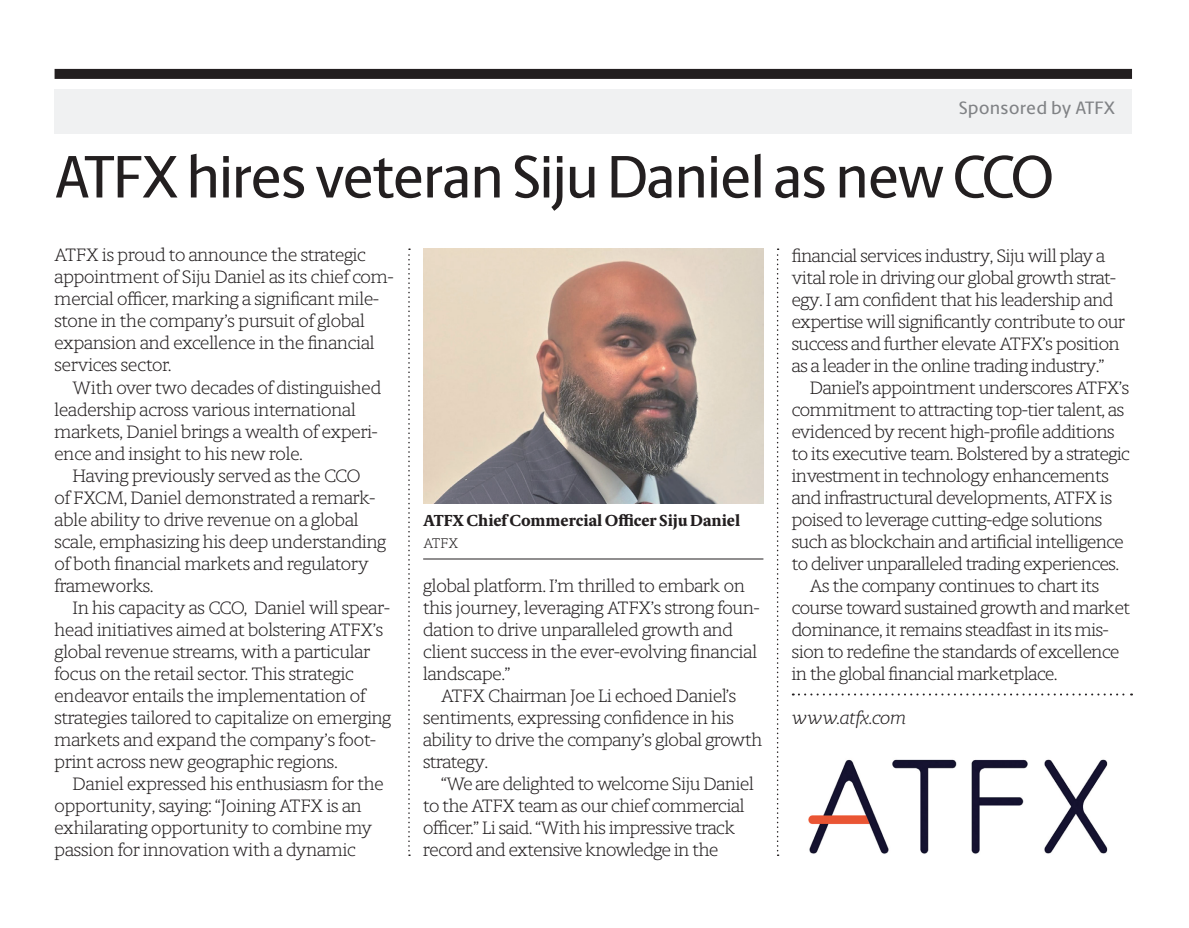
<style>
.page{position:relative;width:1189px;height:928px;background:#fff}
.page>*{position:absolute;margin:0;border:0;box-sizing:border-box;transform-origin:0 0}
.t1{font:500 60px "Berlingske Sans";letter-spacing:-.03em;color:#231f20}
.t2{font:300 18px/22px "Berlingske Slab";letter-spacing:-.015em;color:#231f20}
.t3{font:500 18px "Berlingske Sans";color:#808285}
.t4{font:italic 300 18px "Berlingske Slab";letter-spacing:-.015em;color:#231f20}
.t5{font:800 16px "Berlingske Serif Text";letter-spacing:-.005em;color:#231f20}
.t6{font:300 14px "Berlingske Slab";color:#231f20}
</style>
<div class="page">
<svg style="left:793px;top:693px;width:339px;height:2px"></svg>
<img style="left:423px;top:248px;width:340px;height:255px">
<svg style="left:777px;top:248px;width:1px;height:607px"></svg>
<svg style="left:408px;top:248px;width:2px;height:607px"></svg>
<hr style="left:423px;top:558px;width:340px;height:1px;background:#231f20">
<div style="left:55px;top:69px;width:1077px;height:10px;background:#231f20"></div>
<div style="left:55px;top:90px;width:1077px;height:44px;background:#f0f1f2"></div>
<img style="left:808px;top:759px;width:300px;height:95px">
<p class="t3" style="left:959px;top:93px;width:158px">Sponsored by ATFX</p>
<h1 class="t1" style="left:55px;top:128px;width:1001px">ATFX hires veteran Siju Daniel as new CCO</h1>
<p class="t2" style="left:55px;top:243px;width:340px">ATFX is proud to announce the strategic appointment of Siju Daniel as its chief com&shy;mercial officer, marking a significant mile&shy;stone in the company’s pursuit of global expansion and excellence in the financial services sector.</p>
<p class="t2" style="left:55px;top:375px;width:328px;text-indent:18px">With over two decades of distinguished leadership across various international markets, Daniel brings a wealth of experi&shy;ence and insight to his new role.</p>
<p class="t2" style="left:55px;top:463px;width:333px;text-indent:18px">Having previously served as the CCO<br>of FXCM, Daniel demonstrated a remark&shy;able ability to drive revenue on a global scale, emphasizing his deep understanding of both financial markets and regulatory frameworks.</p>
<p class="t2" style="left:55px;top:595px;width:338px;text-indent:18px">In his capacity as CCO, Daniel will spear&shy;head initiatives aimed at bolstering ATFX’s global revenue streams, with a particular focus on the retail sector. This strategic endeavor entails the implementation of strategies tailored to capitalize on emerging markets and expand the company’s foot&shy;print across new geographic regions.</p>
<p class="t2" style="left:55px;top:771px;width:331px;text-indent:18px">Daniel expressed his enthusiasm for the opportunity, saying: “Joining ATFX is an exhilarating opportunity to combine my passion for innovation with a dynamic</p>
<p class="t5" style="left:423px;top:508px;width:318px">ATFX Chief Commercial Officer Siju Daniel</p>
<p class="t6" style="left:423px;top:533px;width:36px">ATFX</p>
<p class="t2" style="left:423px;top:573px;width:338px">global platform. I’m thrilled to embark on this journey, leveraging ATFX’s strong foun&shy;dation to drive unparalleled growth and client success in the ever-evolving financial landscape.”</p>
<p class="t2" style="left:423px;top:683px;width:341px;text-indent:18px">ATFX Chairman Joe Li echoed Daniel’s sentiments, expressing confidence in his ability to drive the company’s global growth strategy.</p>
<p class="t2" style="left:423px;top:771px;width:332px;text-indent:18px">“We are delighted to welcome Siju Daniel to the ATFX team as our chief commercial officer.” Li said. “With his impressive track record and extensive knowledge in the</p>
<p class="t2" style="left:792px;top:243px;width:335px">financial services industry, Siju will play a vital role in driving our global growth strat&shy;egy. I am confident that his leadership and expertise will significantly contribute to our success and further elevate ATFX’s position as a leader in the online trading industry.”</p>
<p class="t2" style="left:810px;top:375px;width:321px">Daniel’s appointment underscores ATFX’s</p>
<p class="t2" style="left:792px;top:397px;width:334px">commitment to attracting top-tier talent, as</p>
<p class="t2" style="left:792px;top:419px;width:324px">evidenced by recent high-profile additions</p>
<p class="t2" style="left:792px;top:441px;width:340px">to its executive team. Bolstered by a strategic</p>
<p class="t2" style="left:792px;top:463px;width:319px">investment in technology enhancements</p>
<p class="t2" style="left:792px;top:485px;width:322px">and infrastructural developments, ATFX is</p>
<p class="t2" style="left:792px;top:507px;width:312px">poised to leverage cutting-edge solutions</p>
<p class="t2" style="left:792px;top:529px;width:333px">such as blockchain and artificial intelligence</p>
<p class="t2" style="left:792px;top:551px;width:329px">to deliver unparalleled trading experiences.</p>
<p class="t2" style="left:810px;top:573px;width:291px">As the company continues to chart its</p>
<p class="t2" style="left:792px;top:595px;width:340px">course toward sustained growth and market</p>
<p class="t2" style="left:792px;top:617px;width:318px">dominance, it remains steadfast in its mis-</p>
<p class="t2" style="left:792px;top:639px;width:329px">sion to redefine the standards of excellence</p>
<p class="t2" style="left:792px;top:661px;width:267px">in the global financial marketplace.</p>
<p class="t4" style="left:792px;top:705px;width:116px">www.atfx.com</p>
</div>
